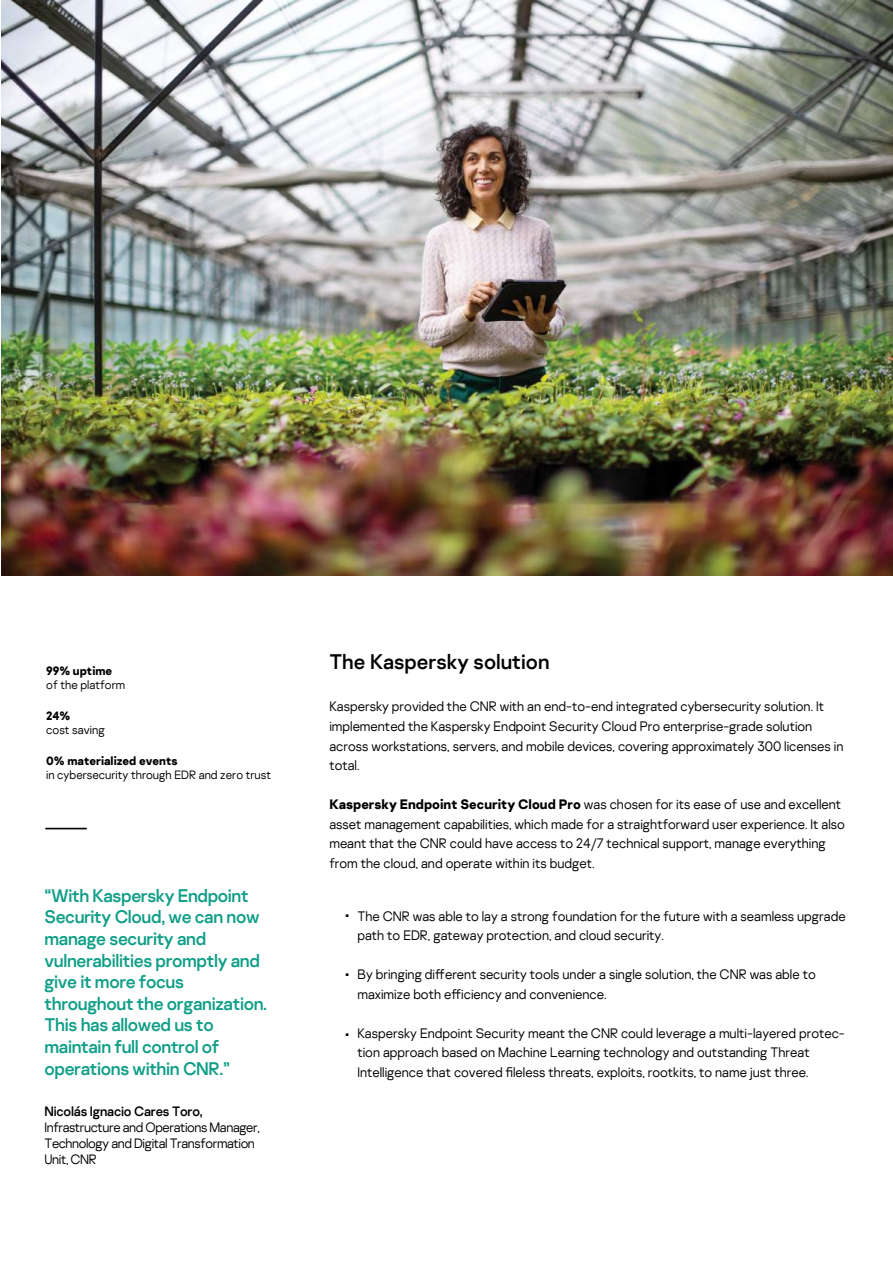
<style>
.page{position:relative;width:893px;height:1263px;background:#fff}
.page>*{position:absolute;margin:0;border:0;box-sizing:border-box;transform-origin:0 0}
.t1{font:21px "Kaspersky Sans";color:#000}
.t2{font:18.15px/21.6px "Kaspersky Sans";letter-spacing:-.02em;color:#0f9e87}
.t3{font:700 16.65px "Kaspersky Sans";color:#000}
.t4{font:300 13.65px/19.5px "Kaspersky Sans";color:#000}
.t5{font:300 13.5px/16px "Kaspersky Sans";letter-spacing:-.03em;color:#000}
.t6{font:13.5px "Kaspersky Sans";letter-spacing:-.015em;color:#000}
.t7{font:300 12px "Kaspersky Sans";color:#000}
.t8{font:700 12px "Kaspersky Sans";color:#000}
.s1{font-weight:700}
</style>
<div class="page">
<hr style="left:45px;top:828px;width:42px;height:1px;background:#000">
<img style="left:2px;top:0;width:891px;height:575px">
<p class="t8" style="left:46px;top:663px;width:68px">99% uptime</p>
<p class="t7" style="left:46px;top:677px;width:80px">of the platform</p>
<p class="t8" style="left:46px;top:708px;width:26px">24%</p>
<p class="t7" style="left:46px;top:723px;width:60px">cost saving</p>
<p class="t8" style="left:46px;top:753px;width:133px">0% materialized events</p>
<p class="t7" style="left:46px;top:768px;width:226px">in cybersecurity through EDR and zero trust</p>
<h2 class="t2" style="left:45px;top:885px;width:224px">“With Kaspersky Endpoint<br>Security Cloud, we can now manage security and vulnerabilities promptly and give it more focus throughout the organization.<br>This has allowed us to maintain full control of operations within CNR.”</h2>
<p class="t6" style="left:45px;top:1103px;width:160px">Nicolás Ignacio Cares Toro,</p>
<p class="t5" style="left:45px;top:1119px;width:217px">Infrastructure and Operations Manager,<br>Technology and Digital Transformation<br>Unit, CNR</p>
<h1 class="t1" style="left:329px;top:649px;width:222px">The Kaspersky solution</h1>
<p class="t4" style="left:329px;top:697px;width:516px">Kaspersky provided the CNR with an end-to-end integrated cybersecurity solution. It implemented the Kaspersky Endpoint Security Cloud Pro enterprise-grade solution across workstations, servers, and mobile devices, covering approximately 300 licenses in total.</p>
<p class="t4" style="left:329px;top:794px;width:517px"><span class="s1">Kaspersky Endpoint Security Cloud Pro</span> was chosen for its ease of use and excellent asset management capabilities, which made for a straightforward user experience. It also meant that the CNR could have access to 24/7 technical support, manage everything from the cloud, and operate within its budget.</p>
<p class="t3" style="left:345px;top:900px;width:6px">.</p>
<p class="t3" style="left:345px;top:960px;width:6px">.</p>
<p class="t3" style="left:345px;top:1019px;width:6px">.</p>
<p class="t4" style="left:357px;top:906px;width:490px">The CNR was able to lay a strong foundation for the future with a seamless upgrade path to EDR, gateway protection, and cloud security.</p>
<p class="t4" style="left:357px;top:965px;width:460px">By bringing different security tools under a single solution, the CNR was able to maximize both efficiency and convenience.</p>
<p class="t4" style="left:357px;top:1023px;width:489px">Kaspersky Endpoint Security meant the CNR could leverage a multi-layered protec&shy;tion approach based on Machine Learning technology and outstanding Threat<br>Intelligence that covered fileless threats, exploits, rootkits, to name just three.</p>
</div>
